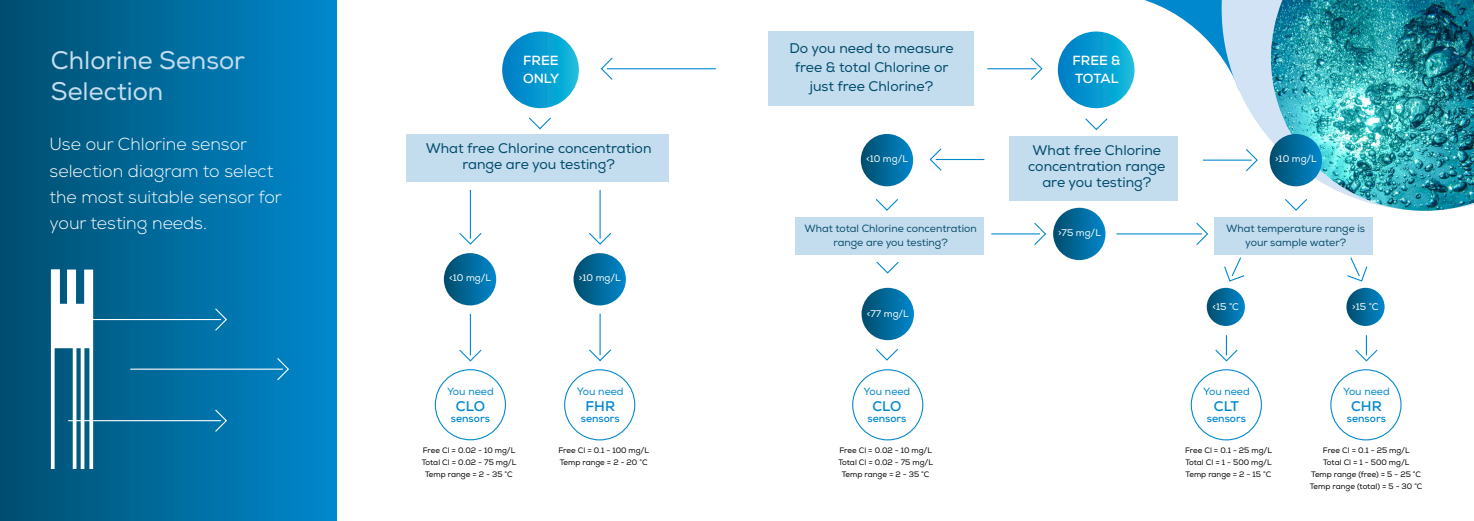
<style>
.page{position:relative;width:1474px;height:521px;background:#fff}
.page>*{position:absolute;margin:0;border:0;box-sizing:border-box;transform-origin:0 0}
.t1{font:25.38px/31.5px "Nexa";color:#c4ddee}
.t2{font:300 17.5px/26.2px "Nexa";color:#fff}
.t3{font:14px/15.8px "Nexa";color:#004b6c;text-align:center}
.t4{font:700 14px "Nexa";color:#0088ce}
.t5{font:700 13.21px "Nexa";color:#fff}
.t6{font:10.5px/14px "Nexa";color:#0b4f6e;text-align:center}
.t7{font:10.5px "Nexa";color:#0088ce}
.t8{font:700 10.5px "Nexa";color:#0088ce}
.t9{font:9.62px "Nexa";color:#fff}
.t10{font:7.88px/12.2px "Nexa";color:#000001;text-align:center}
</style>
<div class="page">
<div style="left:1214px;top:217px;width:158px;height:38px;background:#c4ddee"></div>
<div style="left:795px;top:218px;width:189px;height:37px;background:#c4ddee"></div>
<div style="left:1009px;top:136px;width:168px;height:64px;background:#c4ddee"></div>
<div style="left:406px;top:134px;width:263px;height:47px;background:#c4ddee"></div>
<svg style="left:1241px;top:0;width:29px;height:139px;background:#d7e6f5"></svg>
<img style="left:1270px;top:0;width:203px;height:211px">
<svg style="left:862px;top:0;width:379px;height:109px"></svg>
<div style="left:435px;top:369px;width:71px;height:71px;border:1px solid #0088ce;border-radius:50%"></div>
<div style="left:564px;top:369px;width:71px;height:71px;border:1px solid #0088ce;border-radius:50%"></div>
<div style="left:852px;top:369px;width:71px;height:71px;border:1px solid #0088ce;border-radius:50%"></div>
<div style="left:1190px;top:369px;width:71px;height:71px;border:1px solid #0088ce;border-radius:50%"></div>
<div style="left:1330px;top:369px;width:71px;height:71px;border:1px solid #0088ce;border-radius:50%"></div>
<div style="left:768px;top:32px;width:206px;height:74px;background:#c4ddee"></div>
<svg style="left:502px;top:32px;width:77px;height:76px;background:#089bd1"></svg>
<div style="left:861px;top:288px;width:53px;height:52px;background:linear-gradient(to right,#0a5370,#0085c9);border-radius:26px"></div>
<div style="left:1346px;top:288px;width:38px;height:38px;background:linear-gradient(to right,#08516f,#0082c5);border-radius:19px"></div>
<svg style="left:1206px;top:288px;width:38px;height:38px"></svg>
<div style="left:573px;top:253px;width:53px;height:52px;background:linear-gradient(to right,#08526f,#0086ca);border-radius:26px"></div>
<svg style="left:600px;top:57px;width:116px;height:23px"></svg>
<div style="left:444px;top:253px;width:52px;height:52px;background:linear-gradient(to right,#004d6c,#0286c9);border-radius:26px"></div>
<svg style="left:860px;top:134px;width:53px;height:52px;background:#056d9d"></svg>
<div style="left:1053px;top:208px;width:52px;height:52px;background:linear-gradient(to right,#05506e,#0084c8);border-radius:26px"></div>
<div style="left:1269px;top:134px;width:52px;height:52px;background:linear-gradient(to right,#0c5471,#0082c5);border-radius:26px"></div>
<svg style="left:529px;top:117px;width:22px;height:13px"></svg>
<svg style="left:589px;top:190px;width:23px;height:55px"></svg>
<svg style="left:459px;top:190px;width:23px;height:55px"></svg>
<svg style="left:589px;top:313px;width:23px;height:49px"></svg>
<svg style="left:459px;top:313px;width:23px;height:49px"></svg>
<svg style="left:876px;top:348px;width:22px;height:13px"></svg>
<svg style="left:876px;top:261px;width:23px;height:13px"></svg>
<svg style="left:876px;top:199px;width:22px;height:12px"></svg>
<svg style="left:1283px;top:198px;width:25px;height:13px"></svg>
<svg style="left:1215px;top:335px;width:23px;height:27px"></svg>
<svg style="left:1355px;top:335px;width:23px;height:27px"></svg>
<svg style="left:1347px;top:257px;width:21px;height:25px"></svg>
<svg style="left:1224px;top:257px;width:21px;height:25px"></svg>
<svg style="left:991px;top:223px;width:55px;height:22px"></svg>
<svg style="left:1116px;top:222px;width:92px;height:23px"></svg>
<svg style="left:1085px;top:118px;width:23px;height:13px"></svg>
<svg style="left:1203px;top:149px;width:55px;height:23px"></svg>
<svg style="left:929px;top:148px;width:56px;height:23px"></svg>
<svg style="left:986px;top:56px;width:57px;height:25px"></svg>
<svg style="left:1057px;top:32px;width:77px;height:76px;background:#099cd1"></svg>
<div style="left:0;top:0;width:336px;height:521px;background:linear-gradient(to right,#004e6d,#0088cd)"></div>
<svg style="left:51px;top:269px;width:239px;height:200px;background:#1b7caa"></svg>
<p class="t1" style="left:51px;top:45px;width:196px">Chlorine Sensor<br>Selection</p>
<p class="t2" style="left:50px;top:132px;width:234px">Use our Chlorine sensor selection diagram to select the most suitable sensor for your testing needs.</p>
<p class="t5" style="left:523px;top:52px;width:37px">FREE</p>
<p class="t5" style="left:523px;top:70px;width:38px">ONLY</p>
<p class="t3" style="left:789px;top:38px;width:166px;line-height:19.2px">Do you need to measure free &amp; total Chlorine or just free Chlorine?</p>
<p class="t5" style="left:1072px;top:52px;width:49px">FREE &amp;</p>
<p class="t5" style="left:1075px;top:70px;width:45px">TOTAL</p>
<p class="t3" style="left:426px;top:141px;width:227px">What free Chlorine concentration range are you testing?</p>
<p class="t3" style="left:1028px;top:143px;width:139px">What free Chlorine concentration range are you testing?</p>
<p class="t6" style="left:804px;top:221px;width:174px">What total Chlorine concentration range are you testing?</p>
<p class="t6" style="left:1226px;top:221px;width:140px">What temperature range is your sample water?</p>
<p class="t9" style="left:866px;top:153px;width:43px">&lt;10 mg/L</p>
<p class="t9" style="left:1274px;top:153px;width:43px">&gt;10 mg/L</p>
<p class="t9" style="left:1058px;top:226px;width:44px">&gt;75 mg/L</p>
<p class="t9" style="left:449px;top:272px;width:43px">&lt;10 mg/L</p>
<p class="t9" style="left:579px;top:272px;width:43px">&gt;10 mg/L</p>
<p class="t7" style="left:447px;top:385px;width:48px">You need</p>
<p class="t4" style="left:456px;top:397px;width:31px">CLO</p>
<p class="t8" style="left:451px;top:411px;width:41px">sensors</p>
<p class="t7" style="left:577px;top:385px;width:48px">You need</p>
<p class="t4" style="left:585px;top:397px;width:31px">FHR</p>
<p class="t8" style="left:581px;top:411px;width:41px">sensors</p>
<p class="t9" style="left:867px;top:308px;width:43px">&lt;77 mg/L</p>
<p class="t7" style="left:863px;top:385px;width:48px">You need</p>
<p class="t4" style="left:872px;top:397px;width:31px">CLO</p>
<p class="t8" style="left:867px;top:411px;width:41px">sensors</p>
<p class="t9" style="left:1212px;top:301px;width:28px">&lt;15 °C</p>
<p class="t9" style="left:1352px;top:301px;width:28px">&gt;15 °C</p>
<p class="t7" style="left:1203px;top:385px;width:48px">You need</p>
<p class="t4" style="left:1213px;top:397px;width:27px">CLT</p>
<p class="t8" style="left:1206px;top:411px;width:41px">sensors</p>
<p class="t7" style="left:1342px;top:385px;width:48px">You need</p>
<p class="t4" style="left:1350px;top:397px;width:32px">CHR</p>
<p class="t8" style="left:1346px;top:411px;width:41px">sensors</p>
<p class="t10" style="left:422px;top:444px;width:96px">Free Cl = 0.02 - 10 mg/L<br>Total Cl = 0.02 - 75 mg/L<br>Temp range = 2 - 35 °C</p>
<p class="t10" style="left:558px;top:444px;width:92px;text-align:left">Free Cl = 0.1 - 100 mg/L<br>Temp range = 2 - 20 °C</p>
<p class="t10" style="left:838px;top:444px;width:96px">Free Cl = 0.02 - 10 mg/L<br>Total Cl = 0.02 - 75 mg/L<br>Temp range = 2 - 35 °C</p>
<p class="t10" style="left:1185px;top:444px;width:88px;text-align:justify">Free Cl = 0.1 - 25 mg/L Total Cl = 1 - 500 mg/L Temp range = 2 - 15 °C</p>
<p class="t10" style="left:1309px;top:444px;width:114px">Free Cl = 0.1 - 25 mg/L<br>Total Cl = 1 - 500 mg/L<br>Temp range (free) = 5 - 25 °C<br>Temp range (total) = 5 - 30 °C</p>
</div>
